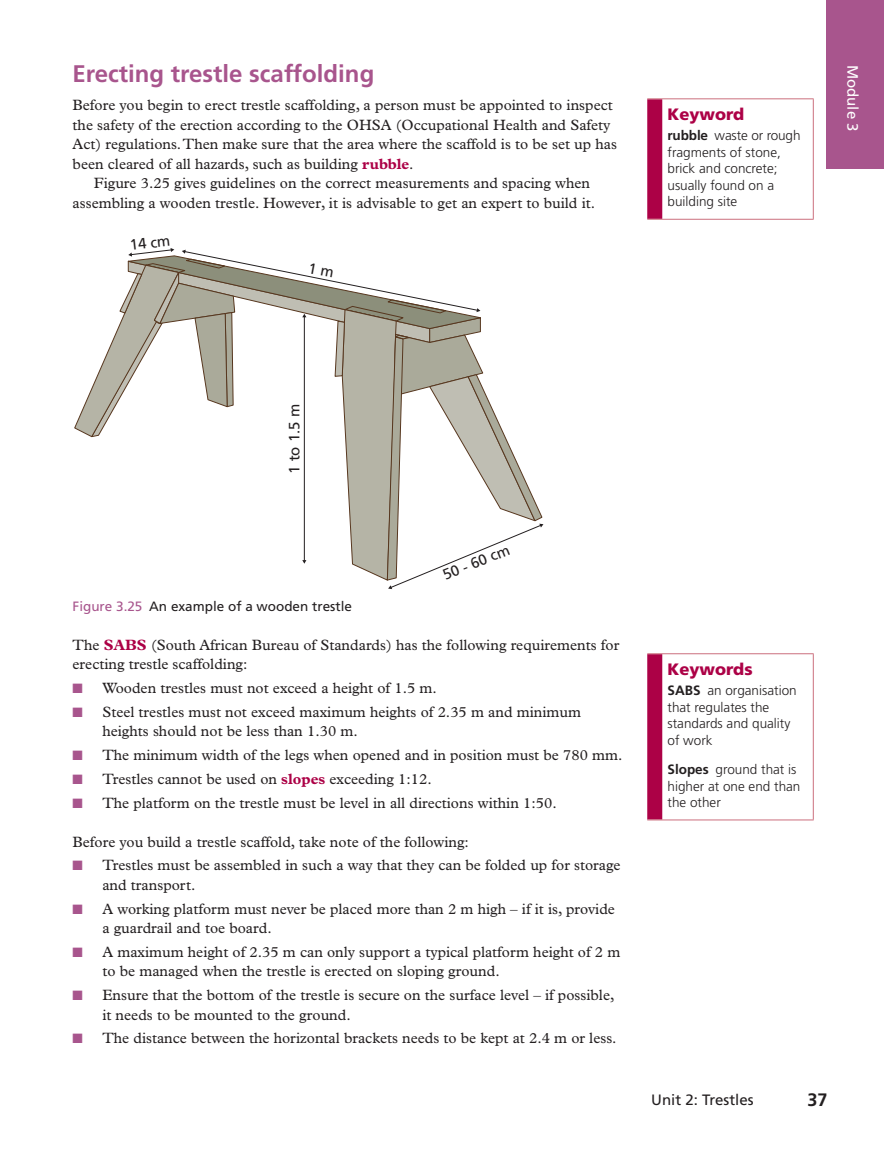
<style>
.page{position:relative;width:884px;height:1152px;background:#fff}
.page>*{position:absolute;margin:0;border:0;box-sizing:border-box;transform-origin:0 0}
.t1{font:700 24px "Frutiger LT Std";color:#a8558d}
.t2{font:700 18px "Frutiger LT Std";color:#231f20}
.t3{font:900 16.5px "Frutiger LT Std";color:#ac0146}
.t4{font:15px/19.5px "Plantin Std";color:#231f20}
.t5{font:15px "Frutiger LT Std";color:#231f20}
.t6{font:15px "Frutiger LT Std";color:#fff}
.t7{font:300 13.5px/16.5px "Frutiger LT Std";color:#231f20}
.t8{font:13.5px "Frutiger LT Std";color:#231f20}
.s1{font-weight:700;color:#ac0146}
.s2{font-weight:700}
.s3{color:#a8558d}
</style>
<div class="page">
<div style="left:825px;top:0;width:58px;height:168px;background:#a8558d"></div>
<div style="left:647px;top:99px;width:15px;height:120px;background:#ac0146"></div>
<hr style="left:647px;top:98px;width:166px;height:1px;background:#cb6f7d">
<hr style="left:812px;top:99px;width:1px;height:120px;background:#cb6f7d">
<hr style="left:647px;top:219px;width:166px;height:1px;background:#cb6f7d">
<div style="left:647px;top:654px;width:15px;height:165px;background:#ac0146"></div>
<hr style="left:647px;top:653px;width:166px;height:1px;background:#cb6f7d">
<hr style="left:812px;top:654px;width:1px;height:165px;background:#cb6f7d">
<hr style="left:647px;top:819px;width:166px;height:1px;background:#cb6f7d">
<svg style="left:74px;top:248px;width:469px;height:341px"></svg>
<h1 class="t1" style="left:73px;top:60px;width:303px">Erecting trestle scaffolding</h1>
<p class="t4" style="left:73px;top:95px;width:541px">Before you begin to erect trestle scaffolding, a person must be appointed to inspect</p>
<p class="t4" style="left:73px;top:115px;width:539px">the safety of the erection according to the OHSA (Occupational Health and Safety</p>
<p class="t4" style="left:73px;top:134px;width:545px">Act) regulations. Then make sure that the area where the scaffold is to be set up has</p>
<p class="t4" style="left:73px;top:154px;width:342px">been cleared of all hazards, such as building <span class="s1">rubble</span>.</p>
<p class="t4" style="left:94px;top:173px;width:497px">Figure 3.25 gives guidelines on the correct measurements and spacing when</p>
<p class="t4" style="left:73px;top:193px;width:524px">assembling a wooden trestle. However, it is advisable to get an expert to build it.</p>
<p class="t5" style="left:129px;top:236px;width:42px;rotate:-7deg">14 cm</p>
<p class="t3" style="left:667px;top:104px;width:78px">Keyword</p>
<p class="t7" style="left:667px;top:128px;width:134px"><span class="s2">rubble</span> waste or rough fragments of stone, brick and concrete; usually found on a building site</p>
<p class="t6" style="left:861px;top:65px;width:68px;rotate:90deg">Module 3</p>
<p class="t5" style="left:285px;top:474px;width:71px;rotate:-90deg">1 to 1.5 m</p>
<p class="t5" style="left:440px;top:567px;width:72px;rotate:-22deg">50 - 60 cm</p>
<p class="t8" style="left:73px;top:598px;width:281px"><span class="s3">Figure 3.25</span> An example of a wooden trestle</p>
<p class="t4" style="left:73px;top:635px;width:548px">The <span class="s1">SABS</span> (South African Bureau of Standards) has the following requirements for erecting trestle scaffolding:</p>
<p class="t4" style="left:73px;top:678px;width:365px"><span class="s3">■</span> Wooden trestles must not exceed a height of 1.5 m.</p>
<p class="t4" style="left:102px;top:702px;width:480px;text-indent:-30px"><span class="s3">■</span> Steel trestles must not exceed maximum heights of 2.35 m and minimum heights should not be less than 1.30 m.</p>
<p class="t4" style="left:73px;top:745px;width:551px"><span class="s3">■</span> The minimum width of the legs when opened and in position must be 780 mm.</p>
<p class="t4" style="left:73px;top:769px;width:360px"><span class="s3">■</span> Trestles cannot be used on <span class="s1">slopes</span> exceeding 1:12.</p>
<p class="t4" style="left:73px;top:793px;width:485px"><span class="s3">■</span> The platform on the trestle must be level in all directions within 1:50.</p>
<p class="t4" style="left:73px;top:832px;width:397px">Before you build a trestle scaffold, take note of the following:</p>
<p class="t4" style="left:102px;top:855px;width:519px;text-indent:-30px"><span class="s3">■</span> Trestles must be assembled in such a way that they can be folded up for storage and transport.</p>
<p class="t4" style="left:102px;top:899px;width:514px;text-indent:-30px"><span class="s3">■</span> A working platform must never be placed more than 2 m high – if it is, provide a guardrail and toe board.</p>
<p class="t4" style="left:102px;top:942px;width:519px;text-indent:-30px"><span class="s3">■</span> A maximum height of 2.35 m can only support a typical platform height of 2 m to be managed when the trestle is erected on sloping ground.</p>
<p class="t4" style="left:102px;top:985px;width:513px;text-indent:-30px"><span class="s3">■</span> Ensure that the bottom of the trestle is secure on the surface level – if possible, it needs to be mounted to the ground.</p>
<p class="t4" style="left:73px;top:1028px;width:545px"><span class="s3">■</span> The distance between the horizontal brackets needs to be kept at 2.4 m or less.</p>
<p class="t3" style="left:667px;top:659px;width:86px">Keywords</p>
<p class="t7" style="left:667px;top:682px;width:131px"><span class="s2">SABS</span> an organisation that regulates the standards and quality of work</p>
<p class="t7" style="left:667px;top:761px;width:134px"><span class="s2">Slopes</span> ground that is higher at one end than the other</p>
<p class="t5" style="left:651px;top:1090px;width:104px">Unit 2: Trestles</p>
<p class="t2" style="left:807px;top:1088px;width:22px">37</p>
</div>
